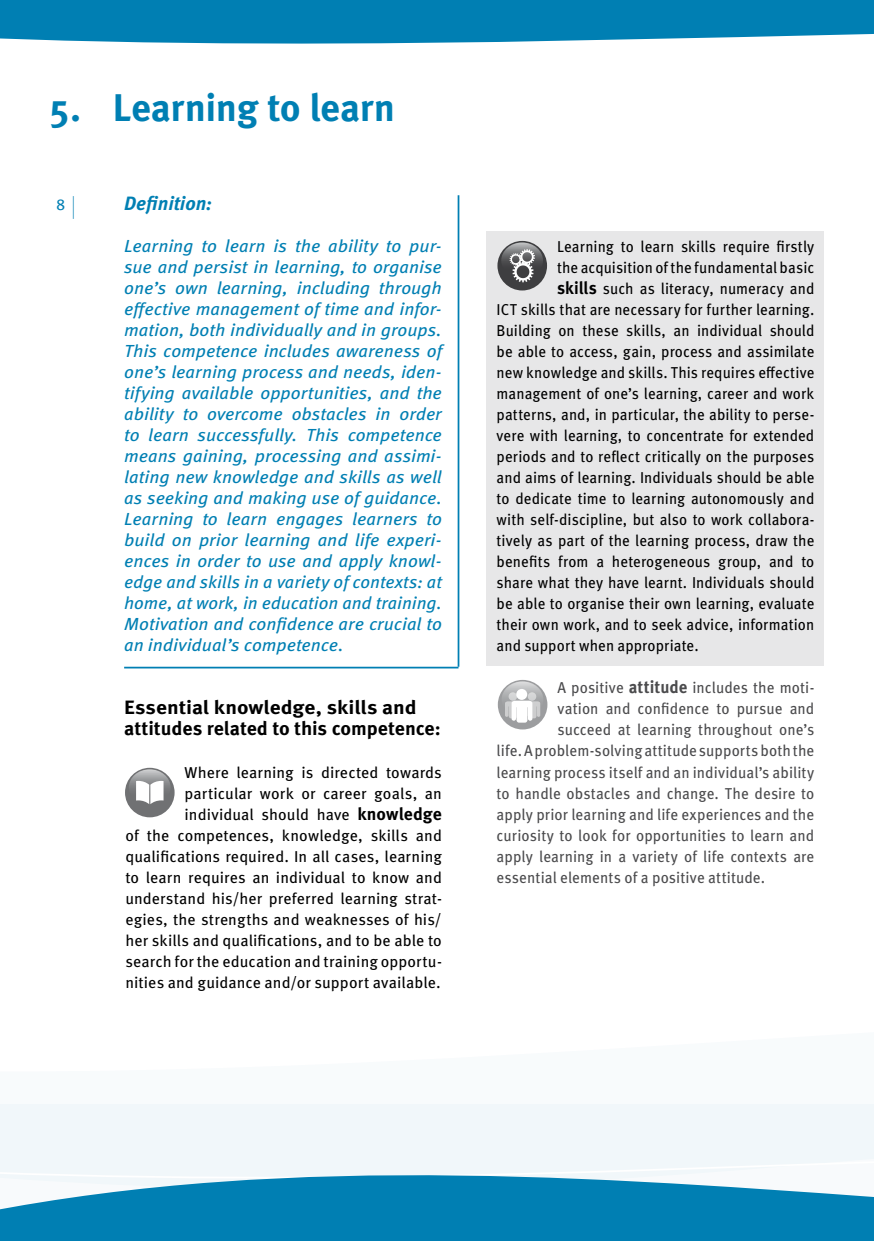
<style>
.page{position:relative;width:874px;height:1241px;background:#fff}
.page>*{position:absolute;margin:0;border:0;box-sizing:border-box;transform-origin:0 0}
.t1{font:700 38.5px "Meta Pro";letter-spacing:-.015em;color:#007fb3}
.t2{font:700 19.25px/21px "Meta Pro";letter-spacing:-.005em;color:#000;scale:1.1 1}
.t3{font:italic 700 19.25px "Meta Pro";color:#007fb3}
.t4{font:italic 17.5px/21px "Meta Pro";letter-spacing:-.005em;color:#007fb3;text-align:justify;scale:1.04 1}
.t5{font:15.75px "Meta Pro";letter-spacing:.005em;color:#000;scale:.94 1}
.t6{font:15.75px/21px "Meta Pro";letter-spacing:.005em;color:#000;text-align:right}
.t7{font:15.75px "Meta Pro";letter-spacing:.005em;color:#4b4b4d;scale:.95 1}
.t8{font:15.75px "Meta Pro";color:#007fb3}
.s1{font-size:23.62px}
.s2{font-weight:700;font-size:17.5px}
</style>
<div class="page">
<svg style="left:0;top:1104px;width:873px;height:136px;fill:#f1f7fa"></svg>
<svg style="left:0;top:0;width:873px;height:44px;background:#1489b8"></svg>
<div style="left:486px;top:231px;width:337px;height:434px;background:#e7e7e8"></div>
<div style="left:497px;top:241px;width:49px;height:49px;background:#3e3e40;border-radius:50%"></div>
<svg style="left:501px;top:242px;width:41px;height:40px"></svg>
<svg style="left:497px;top:679px;width:50px;height:50px"></svg>
<svg style="left:501px;top:681px;width:42px;height:41px"></svg>
<div style="left:125px;top:767px;width:49px;height:50px;background:#707173;border-radius:50%"></div>
<svg style="left:129px;top:769px;width:41px;height:35px"></svg>
<hr style="left:457px;top:195px;width:2px;height:471px;background:#007fb3">
<hr style="left:124px;top:666px;width:334px;height:2px;background:#007fb3">
<h1 class="t1" style="left:50px;top:83px;width:347px">5. Learning to learn</h1>
<p class="t8" style="left:56px;top:195px;width:20px">8 <span class="s1">|</span></p>
<p class="t3" style="left:124px;top:191px;width:89px">Definition:</p>
<p class="t4" style="left:124px;top:236px;width:307px">Learning to learn is the ability to pur&shy;sue and persist in learning, to organise one’s own learning, including through effective management of time and infor&shy;mation, both individually and in groups.<br>This competence includes awareness of one’s learning process and needs, iden&shy;tifying available opportunities, and the ability to overcome obstacles in order to learn successfully. This competence means gaining, processing and assimi&shy;lating new knowledge and skills as well as seeking and making use of guidance.<br>Learning to learn engages learners to build on prior learning and life experi&shy;ences in order to use and apply knowl&shy;edge and skills in a variety of contexts: at home, at work, in education and training.<br>Motivation and confidence are crucial to an individual’s competence.</p>
<p class="t2" style="left:124px;top:697px;width:289px">Essential knowledge, skills and attitudes related to this competence:</p>
<p class="t6" style="left:125px;top:761px;width:318px">Where learning is directed towards particular work or career goals, an individual should have <span class="s2">knowledge<br></span>of the competences, knowledge, skills and qualifications required. In all cases, learning to learn requires an individual to know and understand his/her preferred learning strat&shy;egies, the strengths and weaknesses of his/ her skills and qualifications, and to be able to search for the education and training opportu&shy;nities and guidance and/or support available.</p>
<p class="t5" style="left:556px;top:237px;width:275px">Learning to learn skills require firstly</p>
<p class="t5" style="left:556px;top:258px;width:275px">the acquisition of the fundamental basic</p>
<p class="t5" style="left:556px;top:279px;width:275px"><span class="s2">skills</span> such as literacy, numeracy and</p>
<p class="t5" style="left:496px;top:300px;width:339px">ICT skills that are necessary for further learning.</p>
<p class="t5" style="left:496px;top:321px;width:339px">Building on these skills, an individual should</p>
<p class="t5" style="left:496px;top:342px;width:339px">be able to access, gain, process and assimilate</p>
<p class="t5" style="left:496px;top:363px;width:339px">new knowledge and skills. This requires effective</p>
<p class="t5" style="left:496px;top:384px;width:339px">management of one’s learning, career and work</p>
<p class="t5" style="left:496px;top:405px;width:339px">patterns, and, in particular, the ability to perse-</p>
<p class="t5" style="left:496px;top:426px;width:339px">vere with learning, to concentrate for extended</p>
<p class="t5" style="left:496px;top:447px;width:339px">periods and to reflect critically on the purposes</p>
<p class="t5" style="left:496px;top:468px;width:339px">and aims of learning. Individuals should be able</p>
<p class="t5" style="left:496px;top:489px;width:339px">to dedicate time to learning autonomously and</p>
<p class="t5" style="left:496px;top:510px;width:339px">with self-discipline, but also to work collabora-</p>
<p class="t5" style="left:496px;top:531px;width:339px">tively as part of the learning process, draw the</p>
<p class="t5" style="left:496px;top:552px;width:339px">benefits from a heterogeneous group, and to</p>
<p class="t5" style="left:496px;top:573px;width:339px">share what they have learnt. Individuals should</p>
<p class="t5" style="left:496px;top:594px;width:339px">be able to organise their own learning, evaluate</p>
<p class="t5" style="left:496px;top:615px;width:339px">their own work, and to seek advice, information</p>
<p class="t5" style="left:496px;top:636px;width:216px">and support when appropriate.</p>
<p class="t7" style="left:557px;top:678px;width:272px">A positive <span class="s2">attitude</span> includes the moti-</p>
<p class="t7" style="left:557px;top:699px;width:272px">vation and confidence to pursue and</p>
<p class="t7" style="left:557px;top:720px;width:272px">succeed at learning throughout one’s</p>
<p class="t7" style="left:496px;top:741px;width:336px">life. A problem-solving attitude supports both the</p>
<p class="t7" style="left:496px;top:762px;width:336px">learning process itself and an individual’s ability</p>
<p class="t7" style="left:496px;top:783px;width:336px">to handle obstacles and change. The desire to</p>
<p class="t7" style="left:496px;top:804px;width:336px">apply prior learning and life experiences and the</p>
<p class="t7" style="left:496px;top:825px;width:336px">curiosity to look for opportunities to learn and</p>
<p class="t7" style="left:496px;top:846px;width:336px">apply learning in a variety of life contexts are</p>
<p class="t7" style="left:496px;top:867px;width:284px">essential elements of a positive attitude.</p>
</div>
